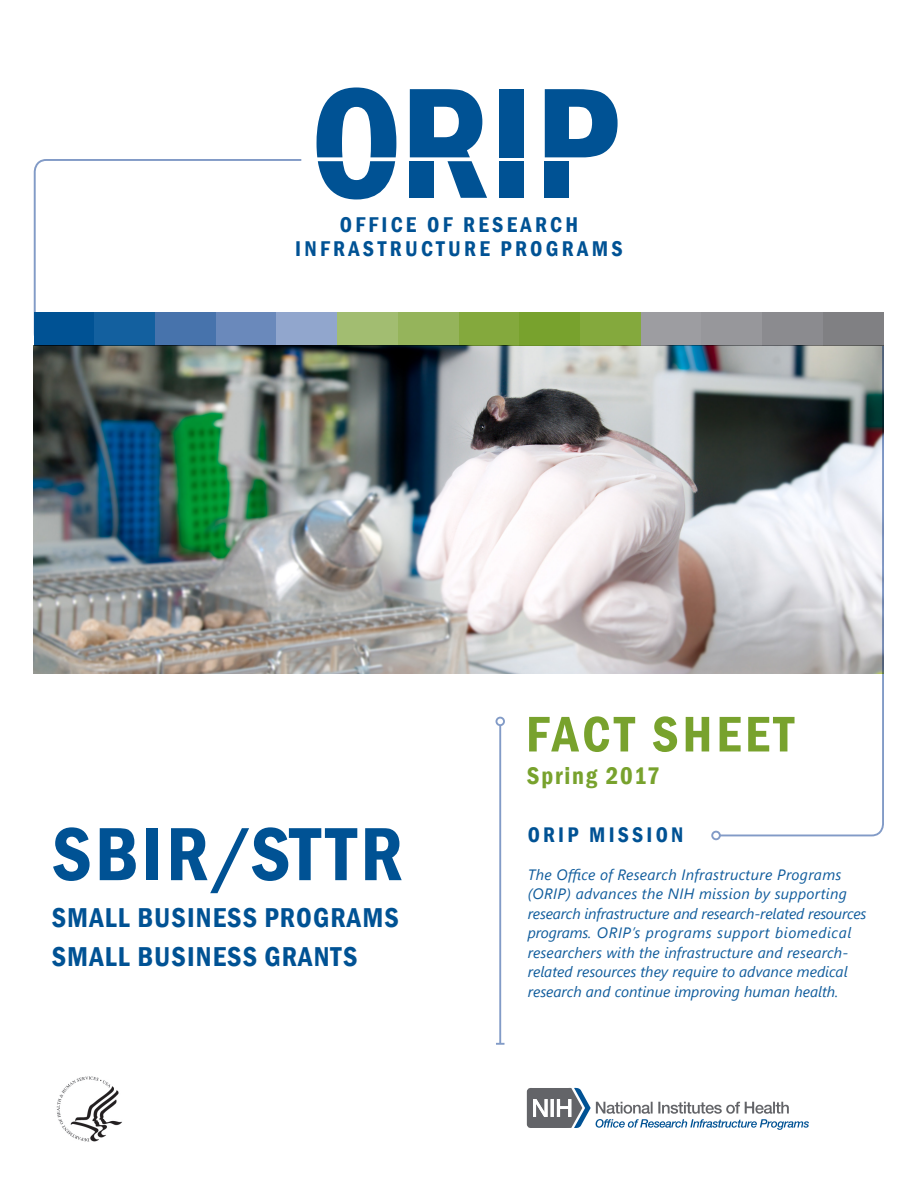
<style>
.page{position:relative;width:918px;height:1188px;background:#fff}
.page>*{position:absolute;margin:0;border:0;box-sizing:border-box;transform-origin:0 0}
.t1{font:600 condensed 78px "Franklin Gothic";letter-spacing:.04em;color:#005294}
.t2{font:600 condensed 51.9px "Franklin Gothic";letter-spacing:.075em;color:#78a22d}
.t3{font:600 condensed 28.05px/39px "Franklin Gothic";letter-spacing:.04em;color:#005294}
.t4{font:600 condensed 24.75px "Franklin Gothic";letter-spacing:.075em;color:#78a22d}
.t5{font:600 condensed 21.9px "Franklin Gothic";letter-spacing:.15em;color:#005294}
.t6{font:600 condensed 21.75px "Franklin Gothic";letter-spacing:.15em;color:#005294}
.t7{font:italic 15px/19.5px "Segoe UI";color:#105c9c}
</style>
<div class="page">
<hr style="left:499px;top:725px;width:2px;height:319px;background:#829bc7">
<div style="left:496px;top:717px;width:9px;height:9px;border:2px solid #829bc7;border-radius:50%"></div>
<svg style="left:496px;top:1043px;width:8px;height:2px"></svg>
<svg style="left:718px;top:674px;width:166px;height:163px"></svg>
<div style="left:711px;top:831px;width:10px;height:9px;border:2px solid #829bc7;border-radius:50%"></div>
<svg style="left:33px;top:159px;width:269px;height:188px"></svg>
<svg style="left:317px;top:87px;width:79px;height:113px"></svg>
<svg style="left:410px;top:89px;width:77px;height:109px"></svg>
<div style="left:500px;top:161px;width:24px;height:37px;background:#005294"></div>
<div style="left:500px;top:89px;width:24px;height:68px;background:#005294"></div>
<svg style="left:545px;top:89px;width:73px;height:68px"></svg>
<div style="left:545px;top:161px;width:24px;height:37px;background:#005294"></div>
<div style="left:34px;top:312px;width:60px;height:34px;background:#005294"></div>
<div style="left:94px;top:312px;width:61px;height:34px;background:#13609f"></div>
<div style="left:155px;top:312px;width:61px;height:34px;background:#4773ac"></div>
<div style="left:216px;top:312px;width:61px;height:34px;background:#6a89bb"></div>
<div style="left:277px;top:312px;width:60px;height:34px;background:#91a6cd"></div>
<div style="left:337px;top:312px;width:61px;height:34px;background:#a2bd71"></div>
<div style="left:398px;top:312px;width:61px;height:34px;background:#95b45b"></div>
<div style="left:459px;top:312px;width:60px;height:34px;background:#84a93d"></div>
<div style="left:519px;top:312px;width:61px;height:34px;background:#78a22d"></div>
<div style="left:580px;top:312px;width:61px;height:34px;background:#84a93d"></div>
<div style="left:641px;top:312px;width:61px;height:34px;background:#9d9da1"></div>
<div style="left:702px;top:312px;width:60px;height:34px;background:#97979b"></div>
<div style="left:762px;top:312px;width:61px;height:34px;background:#8b8b8f"></div>
<div style="left:823px;top:312px;width:61px;height:34px;background:#808083"></div>
<img style="left:34px;top:346px;width:850px;height:328px">
<img style="left:56px;top:1076px;width:66px;height:66px">
<svg style="left:527px;top:1088px;width:282px;height:42px"></svg>
<p class="t5" style="left:340px;top:210px;width:240px">OFFICE OF RESEARCH</p>
<p class="t5" style="left:295px;top:234px;width:329px">INFRASTRUCTURE PROGRAMS</p>
<p class="t2" style="left:526px;top:699px;width:270px">FACT SHEET</p>
<p class="t1" style="left:52px;top:802px;width:352px">SBIR/STTR</p>
<p class="t3" style="left:52px;top:897px;width:349px">SMALL BUSINESS PROGRAMS<br>SMALL BUSINESS GRANTS</p>
<p class="t4" style="left:527px;top:759px;width:134px">Spring 2017</p>
<p class="t6" style="left:528px;top:820px;width:157px">ORIP MISSION</p>
<p class="t7" style="left:528px;top:863px;width:340px">The Office of Research Infrastructure Programs (ORIP) advances the NIH mission by supporting research infrastructure and research-related resources programs. ORIP’s programs support biomedical researchers with the infrastructure and research&shy;related resources they require to advance medical research and continue improving human health.</p>
</div>
